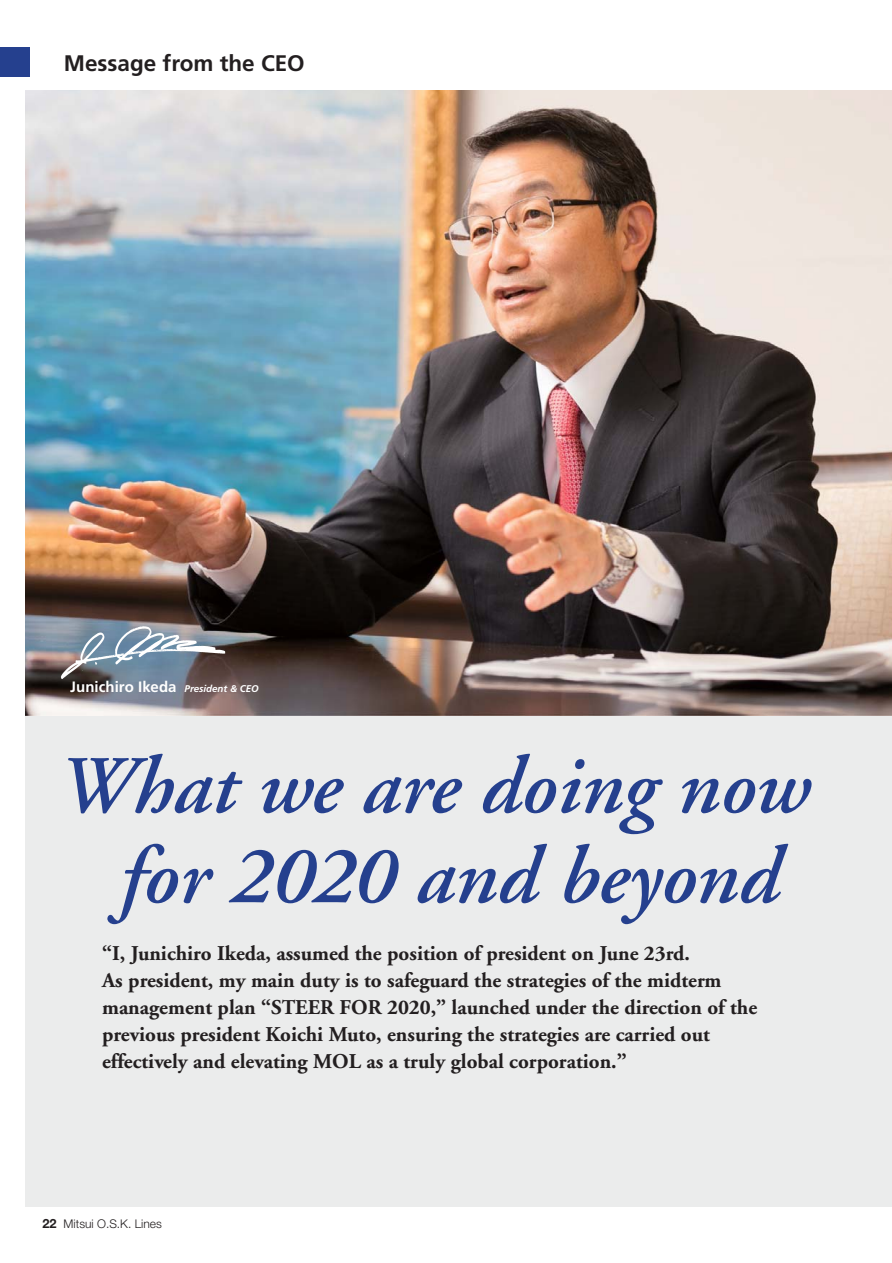
<style>
.page{position:relative;width:892px;height:1263px;background:#fff}
.page>*{position:absolute;margin:0;border:0;box-sizing:border-box;transform-origin:0 0}
.t1{font:italic 600 81.75px/90px "Adobe Garamond";color:#25408e;text-align:center}
.t2{font:700 22.5px "Frutiger";color:#231f20}
.t3{font:700 21px/27px "Adobe Garamond";color:#231f20}
.t4{font:700 15px "Frutiger";letter-spacing:.005em;color:#fff}
.t5{font:300 12px "Helvetica Neue";color:#231f20}
.s1{font-style:italic;font-size:9.75px}
.s2{font-weight:700;font-size:12.75px}
</style>
<div class="page">
<div style="left:26px;top:712px;width:866px;height:495px;background:#ebecec"></div>
<img style="left:26px;top:91px;width:866px;height:625px">
<img style="left:50px;top:622px;width:213px;height:63px">
<div style="left:0;top:47px;width:30px;height:30px;background:#25408e"></div>
<p class="t2" style="left:64px;top:54px;width:242px">Message from the CEO</p>
<p class="t4" style="left:70px;top:681px;width:190px">Junichiro Ikeda <span class="s1">President &amp; CEO</span></p>
<h1 class="t1" style="left:57px;top:749px;width:754px">What we are doing now for 2020 and beyond</h1>
<p class="t3" style="left:102px;top:941px;width:656px">“I, Junichiro Ikeda, assumed the position of president on June 23rd.<br>As president, my main duty is to safeguard the strategies of the midterm management plan “STEER FOR 2020,” launched under the direction of the previous president Koichi Muto, ensuring the strategies are carried out effectively and elevating MOL as a truly global corporation.”</p>
<p class="t5" style="left:43px;top:1219px;width:121px"><span class="s2">22</span> Mitsui O.S.K. Lines</p>
</div>
